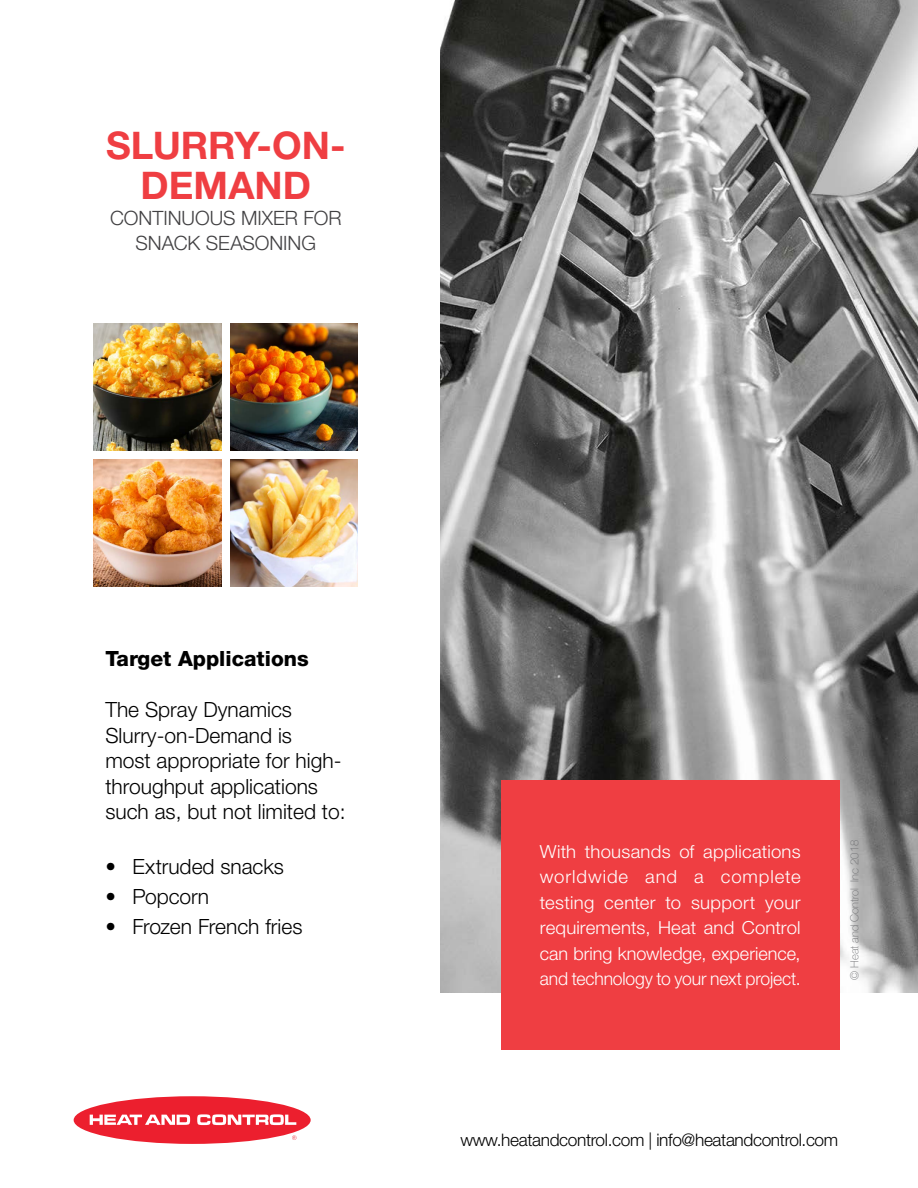
<style>
.page{position:relative;width:918px;height:1188px;background:#fff}
.page>*{position:absolute;margin:0;border:0;box-sizing:border-box;transform-origin:0 0}
.t1{font:700 38.1px/41px "Helvetica Neue";color:#ef3e42;text-align:center}
.t2{font:300 21px/25.5px "Helvetica Neue LT Std";color:#000}
.t3{font:800 21px "Helvetica Neue LT Std";color:#000}
.t4{font:300 19.8px/25.5px "Helvetica Neue LT Std";letter-spacing:-.005em;color:#414042;text-align:center}
.t5{font:300 18px/25.5px "Helvetica Neue LT Std";letter-spacing:-.005em;color:#fff;text-align:justify}
.t6{font:300 17.25px "Helvetica Neue LT Std";letter-spacing:-.02em;color:#000}
.t7{font:100 11.25px "Helvetica Neue LT Std";color:#6d6e71}
</style>
<div class="page">
<img style="left:94px;top:323px;width:128px;height:128px">
<div style="left:74px;top:1096px;width:237px;height:48px;background:#ec1f2e;border-radius:50%"></div>
<svg style="left:292px;top:1135px;width:5px;height:5px"></svg>
<svg style="left:197px;top:1114px;width:99px;height:11px"></svg>
<svg style="left:90px;top:1115px;width:100px;height:10px"></svg>
<img style="left:440px;top:0;width:478px;height:992px">
<div style="left:501px;top:780px;width:339px;height:270px;background:#ef3e42"></div>
<img style="left:230px;top:459px;width:128px;height:128px">
<img style="left:94px;top:459px;width:128px;height:128px">
<img style="left:230px;top:323px;width:128px;height:128px">
<h1 class="t1" style="left:106px;top:124px;width:241px">SLURRY-ON-<br>DEMAND</h1>
<p class="t4" style="left:110px;top:205px;width:233px">CONTINUOUS MIXER FOR<br>SNACK SEASONING</p>
<p class="t3" style="left:105px;top:646px;width:205px">Target Applications</p>
<p class="t2" style="left:105px;top:697px;width:242px">The Spray Dynamics<br>Slurry-on-Demand is<br>most appropriate for high&shy;throughput applications such as, but not limited to:</p>
<p class="t2" style="left:105px;top:854px;width:180px">• Extruded snacks</p>
<p class="t2" style="left:105px;top:884px;width:105px">• Popcorn</p>
<p class="t2" style="left:105px;top:913px;width:199px">• Frozen French fries</p>
<p class="t5" style="left:540px;top:838px;width:262px">With thousands of applications worldwide and a complete testing center to support your requirements, Heat and Control can bring knowledge, experience, and technology to your next project.</p>
<p class="t7" style="left:848px;top:980px;width:142px;rotate:-90deg">© Heat and Control Inc 2018</p>
<p class="t6" style="left:460px;top:1129px;width:379px">www.heatandcontrol.com | info@heatandcontrol.com</p>
</div>
